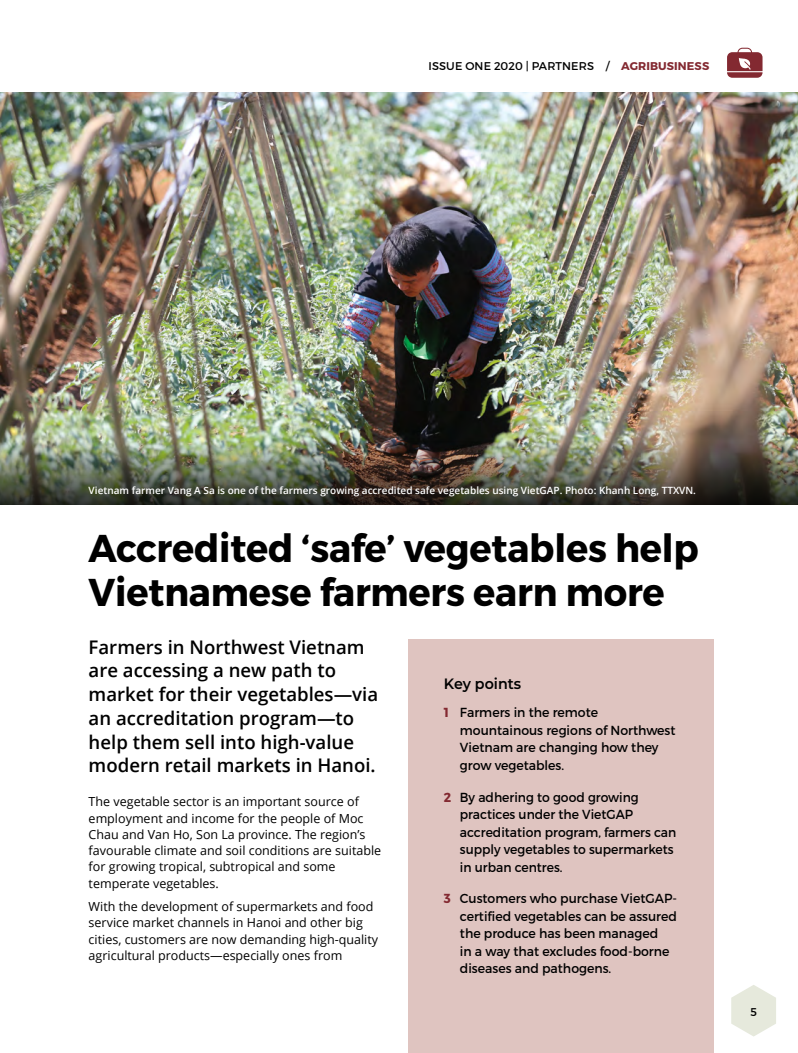
<style>
.page{position:relative;width:798px;height:1053px;background:#fff}
.page>*{position:absolute;margin:0;border:0;box-sizing:border-box;transform-origin:0 0}
.t1{font:700 38.75px/43.8px "Montserrat";letter-spacing:-.005em;color:#000;scale:.95 1}
.t2{font:600 18.75px/23.8px "Open Sans";color:#000}
.t3{font:600 15px "Montserrat";color:#000;scale:.95 1}
.t4{font:13.12px/17.5px "Montserrat";color:#000;scale:.95 1}
.t5{font:13.12px/17.5px "Montserrat";color:#000;scale:.94 1}
.t6{font:12.5px/16.2px "Open Sans";color:#000}
.t7{font:11.25px "Montserrat";letter-spacing:.01em;color:#000}
.t8{font:600 10px "Open Sans";color:#fff}
.s1{font-weight:700;color:#832931}
</style>
<div class="page">
<div style="left:408px;top:639px;width:305px;height:413px;background:#dfc4c0"></div>
<img style="left:0;top:92px;width:797px;height:348px">
<img style="left:0;top:440px;width:797px;height:65px">
<svg style="left:727px;top:48px;width:35px;height:30px"></svg>
<svg style="left:731px;top:985px;width:44px;height:51px"></svg>
<p class="t7" style="left:428px;top:59px;width:282px">ISSUE ONE 2020 | PARTNERS / <span class="s1">AGRIBUSINESS</span></p>
<p class="t8" style="left:89px;top:483px;width:608px">Vietnam farmer Vang A Sa is one of the farmers growing accredited safe vegetables using VietGAP. Photo: Khanh Long, TTXVN.</p>
<h1 class="t1" style="left:89px;top:527px;width:643px">Accredited ‘safe’ vegetables help<br>Vietnamese farmers earn more</h1>
<h2 class="t2" style="left:89px;top:634px;width:291px">Farmers in Northwest Vietnam are accessing a new path to market for their vegetables—via an accreditation program—to help them sell into high-value modern retail markets in Hanoi.</h2>
<p class="t6" style="left:89px;top:793px;width:294px">The vegetable sector is an important source of employment and income for the people of Moc Chau and Van Ho, Son La province. The region’s favourable climate and soil conditions are suitable for growing tropical, subtropical and some temperate vegetables.</p>
<p class="t6" style="left:89px;top:898px;width:291px">With the development of supermarkets and food service market channels in Hanoi and other big cities, customers are now demanding high-quality agricultural products—especially ones from</p>
<p class="t3" style="left:444px;top:673px;width:83px">Key points</p>
<p class="t4" style="left:459px;top:704px;width:228px;text-indent:-16px"><span class="s1">1</span> Farmers in the remote mountainous regions of Northwest<br>Vietnam are changing how they grow vegetables.</p>
<p class="t5" style="left:459px;top:788px;width:231px;text-indent:-16px"><span class="s1">2</span> By adhering to good growing practices under the VietGAP accreditation program, farmers can supply vegetables to supermarkets in urban centres.</p>
<p class="t4" style="left:459px;top:889px;width:230px;text-indent:-16px"><span class="s1">3</span> Customers who purchase VietGAP&shy;certified vegetables can be assured the produce has been managed<br>in a way that excludes food-borne diseases and pathogens.</p>
<p class="t7" style="left:750px;top:1005px;width:8px">5</p>
</div>
